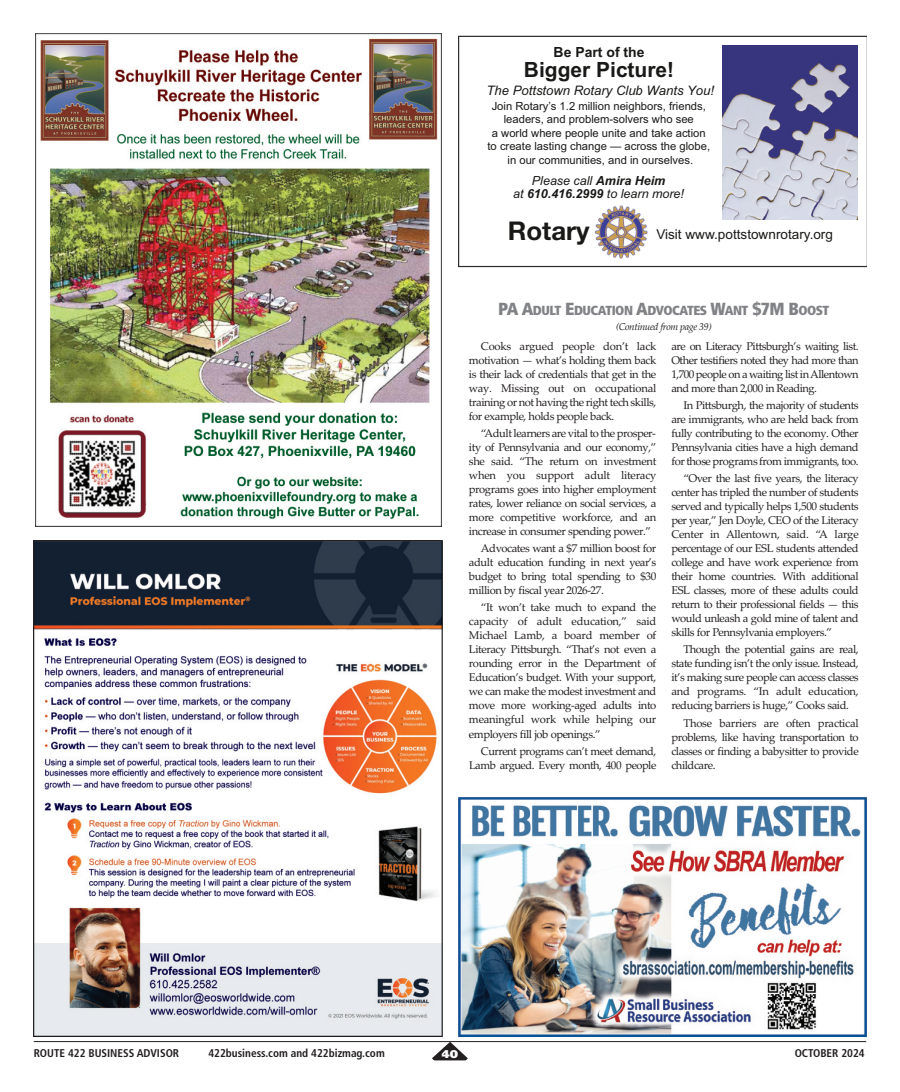
<style>
.page{position:relative;width:900px;height:1092px;background:#fff}
.page>*{position:absolute;margin:0;border:0;box-sizing:border-box;transform-origin:0 0}
.t1{font:700 25.88px "Helvetica Neue";color:#191918}
.t2{font:700 21px "Arial";color:#191918}
.t3{font:700 14px "Arial";color:#191918}
.t4{font:13.62px "Arial";color:#191918}
.t5{font:900 condensed 13.12px "Frutiger";letter-spacing:-.04em;color:#808285}
.t6{font:italic 13.12px "Arial";color:#191918}
.t7{font:italic 12.5px/13.5px "Arial";color:#191918;text-align:center}
.t8{font:11.25px/14px "Palatino Linotype";letter-spacing:-.04em;color:#231f20;text-align:justify}
.t9{font:11.25px/13.5px "Arial";color:#191918;text-align:center}
.t10{font:700 condensed 11.25px "Frutiger";color:#231f20}
.t11{font:900 11.25px "Frutiger";color:#fff}
.t12{font:italic 10px "Palatino Linotype";letter-spacing:-.04em;color:#231f20}
.s1{font-weight:700}
.s2{font-size:17.5px}
</style>
<div class="page">
<hr style="left:34px;top:1041px;width:832px;height:1px;background:#231f20">
<svg style="left:432px;top:1041px;width:36px;height:19px"></svg>
<div style="left:458px;top:34px;width:408px;height:245px;background:linear-gradient(to right,#fff,#fff)"></div>
<svg style="left:458px;top:36px;width:408px;height:231px"></svg>
<img style="left:723px;top:45px;width:134px;height:175px">
<img style="left:595px;top:205px;width:52px;height:53px">
<img style="left:459px;top:797px;width:407px;height:239px">
<img style="left:34px;top:541px;width:409px;height:495px">
<img style="left:35px;top:34px;width:406px;height:493px">
<p class="t3" style="left:554px;top:43px;width:92px">Be Part of the</p>
<h2 class="t2" style="left:524px;top:56px;width:152px">Bigger Picture!</h2>
<p class="t6" style="left:487px;top:82px;width:229px">The Pottstown Rotary Club Wants You!</p>
<p class="t9" style="left:488px;top:99px;width:224px">Join Rotary’s 1.2 million neighbors, friends, leaders, and problem-solvers who see<br>a world where people unite and take action to create lasting change — across the globe, in our communities, and in ourselves.</p>
<p class="t7" style="left:513px;top:174px;width:172px">Please call <span class="s1">Amira Heim<br></span>at <span class="s1">610.416.2999</span> to learn more!</p>
<h1 class="t1" style="left:508px;top:207px;width:83px">Rotary</h1>
<p class="t4" style="left:656px;top:225px;width:178px">Visit www.pottstownrotary.org</p>
<p class="t5" style="left:498px;top:305px;width:333px"><span class="s2">PA A</span>DULT <span class="s2">E</span>DUCATION <span class="s2">A</span>DVOCATES <span class="s2">W</span>ANT <span class="s2">$7M B</span>OOST</p>
<p class="t12" style="left:616px;top:320px;width:97px">(Continued from page 39)</p>
<p class="t8" style="left:469px;top:339px;width:189px;text-indent:12px">Cooks argued people don’t lack motivation — what’s holding them back is their lack of credentials that get in the way. Missing out on occupational training or not having the right tech skills, for example, holds people back.</p>
<p class="t8" style="left:469px;top:426px;width:189px;text-indent:12px">“Adult learners are vital to the prosper&shy;ity of Pennsylvania and our economy,” she said. “The return on investment when you support adult literacy programs goes into higher employment rates, lower reliance on social services, a more competitive workforce, and an increase in consumer spending power.”</p>
<p class="t8" style="left:469px;top:541px;width:189px;text-indent:12px">Advocates want a $7 million boost for adult education funding in next year’s budget to bring total spending to $30 million by fiscal year 2026-27.</p>
<p class="t8" style="left:469px;top:600px;width:189px;text-indent:12px">“It won’t take much to expand the capacity of adult education,” said Michael Lamb, a board member of Literacy Pittsburgh. “That’s not even a rounding error in the Department of Education’s budget. With your support, we can make the modest investment and move more working-aged adults into meaningful work while helping our employers fill job openings.”</p>
<p class="t8" style="left:469px;top:743px;width:189px;text-align:right">Current programs can’t meet demand,<br>Lamb argued. Every month, 400 people</p>
<p class="t8" style="left:671px;top:339px;width:189px">are on Literacy Pittsburgh’s waiting list.<br>Other testifiers noted they had more than 1,700 people on a waiting list inAllentown and more than 2,000 in Reading.</p>
<p class="t8" style="left:671px;top:398px;width:189px;text-indent:12px">In Pittsburgh, the majority of students are immigrants, who are held back from fully contributing to the economy. Other Pennsylvania cities have a high demand for those programs from immigrants, too.</p>
<p class="t8" style="left:671px;top:471px;width:189px;text-indent:12px">“Over the last five years, the literacy center has tripled the number of students served and typically helps 1,500 students per year,” Jen Doyle, CEO of the Literacy Center in Allentown, said. “A large percentage of our ESL students attended college and have work experience from their home countries. With additional ESL classes, more of these adults could return to their professional fields — this would unleash a gold mine of talent and skills for Pennsylvania employers.”</p>
<p class="t8" style="left:671px;top:642px;width:189px;text-indent:12px">Though the potential gains are real, state funding isn’t the only issue. Instead, it’s making sure people can access classes and programs. “In adult education, reducing barriers is huge,” Cooks said.</p>
<p class="t8" style="left:671px;top:715px;width:189px;text-indent:12px">Those barriers are often practical problems, like having transportation to classes or finding a babysitter to provide childcare.</p>
<p class="t10" style="left:34px;top:1048px;width:147px">ROUTE 422 BUSINESS ADVISOR</p>
<p class="t10" style="left:208px;top:1048px;width:178px">422business.com and 422bizmag.com</p>
<p class="t11" style="left:442px;top:1049px;width:18px">40</p>
<p class="t10" style="left:795px;top:1048px;width:72px">OCTOBER 2024</p>
</div>
